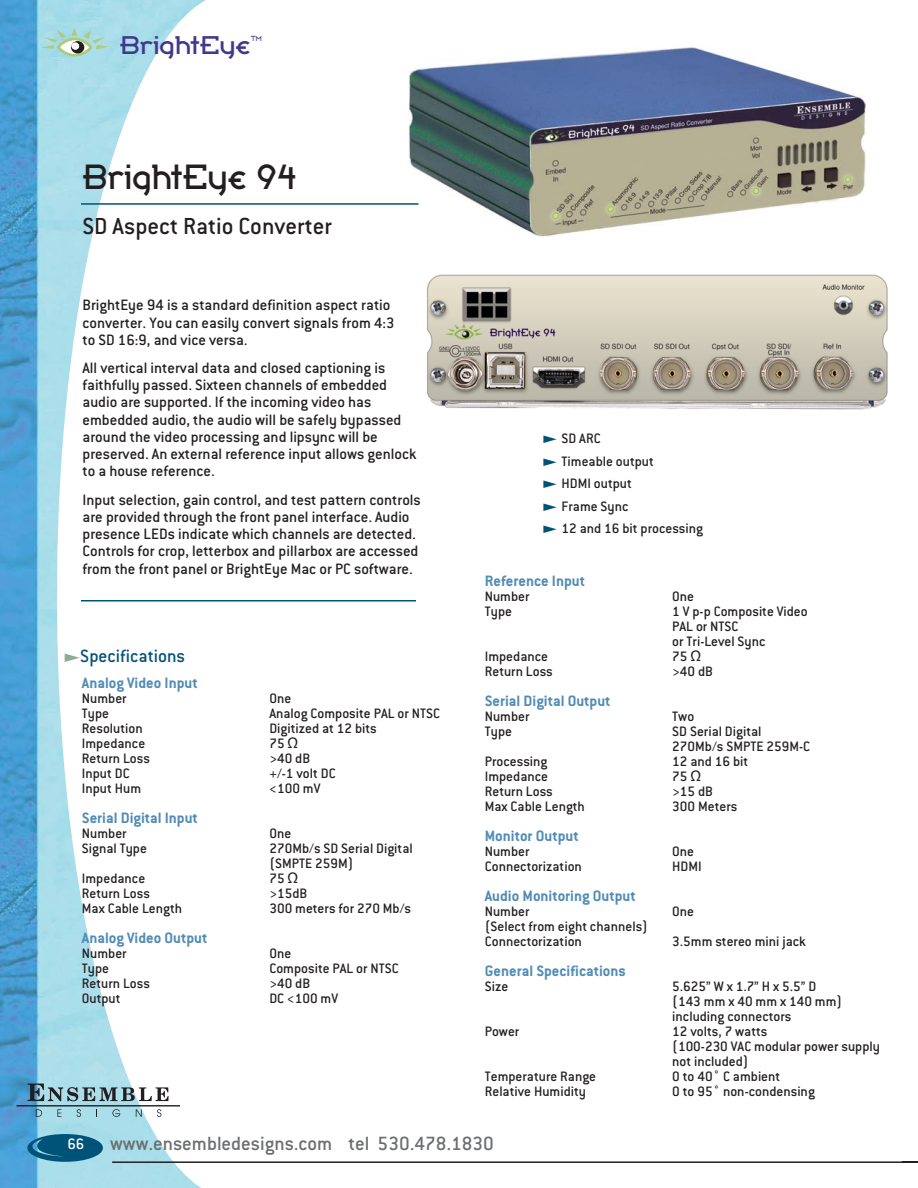
<style>
.page{position:relative;width:918px;height:1188px;background:#fff}
.page>*{position:absolute;margin:0;border:0;box-sizing:border-box;transform-origin:0 0}
.t1{font:34.5px "Broadband ICG";color:#231f20}
.t2{font:500 25.5px "Conduit ITC Std";color:#231f20}
.t3{font:25.2px "Broadband ICG";color:#413989;scale:1.09 1}
.t4{font:500 21px "Conduit ITC Std";color:#6c6e70}
.t5{font:500 19.5px "Conduit ITC Std";color:#005378}
.t6{font:500 16.5px/17.2px "Conduit ITC Std";color:#231f20}
.t7{font:700 16.5px "Conduit ITC Std";color:#528cb5}
.t8{font:500 15px/15px "Conduit ITC Std";color:#231f20}
.t9{font:7.35px "Broadband ICG";color:#413989}
.s1{font-size:16.5px;color:#fff}
</style>
<div class="page">
<img style="left:0;top:0;width:57px;height:1188px">
<svg style="left:57px;top:0;width:352px;height:1188px"></svg>
<svg style="left:41px;top:28px;width:68px;height:29px;background:#a8d3cc"></svg>
<div style="left:72px;top:43px;width:7px;height:7px;background:#fff;border-radius:50%"></div>
<hr style="left:81px;top:600px;width:335px;height:2px;background:#005378">
<svg style="left:28px;top:1084px;width:141px;height:17px"></svg>
<svg style="left:36px;top:1109px;width:6px;height:8px"></svg>
<svg style="left:57px;top:1109px;width:5px;height:8px"></svg>
<svg style="left:77px;top:1109px;width:4px;height:8px"></svg>
<svg style="left:112px;top:1109px;width:8px;height:8px"></svg>
<svg style="left:136px;top:1109px;width:6px;height:8px"></svg>
<svg style="left:157px;top:1109px;width:4px;height:8px"></svg>
<hr style="left:16px;top:1105px;width:164px;height:2px;background:#231f20">
<hr style="left:112px;top:1161px;width:806px;height:2px;background:#231f20">
<img style="left:409px;top:47px;width:457px;height:190px">
<img style="left:427px;top:275px;width:461px;height:135px">
<hr style="left:81px;top:203px;width:337px;height:2px;background:#005378">
<svg style="left:27px;top:1134px;width:76px;height:28px;background:#9cd5e8"></svg>
<svg style="left:65px;top:653px;width:15px;height:9px"></svg>
<p class="t3" style="left:120px;top:36px;width:121px">BrightEye</p>
<p class="t9" style="left:251px;top:35px;width:13px">TM</p>
<p class="t1" style="left:82px;top:164px;width:216px">BrightEye 94</p>
<p class="t2" style="left:82px;top:217px;width:251px">SD Aspect Ratio Converter</p>
<p class="t6" style="left:82px;top:298px;width:314px">BrightEye 94 is a standard definition aspect ratio converter. You can easily convert signals from 4:3 to SD 16:9, and vice versa.</p>
<p class="t6" style="left:82px;top:361px;width:336px">All vertical interval data and closed captioning is faithfully passed. Sixteen channels of embedded audio are supported. If the incoming video has embedded audio, the audio will be safely bypassed around the video processing and lipsync will be preserved. An external reference input allows genlock to a house reference.</p>
<p class="t6" style="left:82px;top:493px;width:340px">Input selection, gain control, and test pattern controls are provided through the front panel interface. Audio presence LEDs indicate which channels are detected.<br>Controls for crop, letterbox and pillarbox are accessed from the front panel or BrightEye Mac or PC software.</p>
<p class="t5" style="left:80px;top:649px;width:106px">Specifications</p>
<p class="t7" style="left:82px;top:678px;width:117px">Analog Video Input</p>
<p class="t8" style="left:82px;top:693px;width:46px">Number</p>
<p class="t8" style="left:269px;top:693px;width:23px">One</p>
<p class="t8" style="left:82px;top:708px;width:29px">Type</p>
<p class="t8" style="left:269px;top:708px;width:172px">Analog Composite PAL or NTSC</p>
<p class="t8" style="left:82px;top:723px;width:62px">Resolution</p>
<p class="t8" style="left:269px;top:723px;width:109px">Digitized at 12 bits</p>
<p class="t8" style="left:82px;top:738px;width:65px">Impedance</p>
<p class="t8" style="left:269px;top:738px;width:30px">75 Ω</p>
<p class="t8" style="left:82px;top:753px;width:70px">Return Loss</p>
<p class="t8" style="left:269px;top:753px;width:42px">&gt;40 dB</p>
<p class="t8" style="left:82px;top:768px;width:49px">Input DC</p>
<p class="t8" style="left:269px;top:768px;width:68px">+/-1 volt DC</p>
<p class="t8" style="left:82px;top:783px;width:61px">Input Hum</p>
<p class="t8" style="left:269px;top:783px;width:53px">&lt;100 mV</p>
<p class="t7" style="left:82px;top:813px;width:118px">Serial Digital Input</p>
<p class="t8" style="left:82px;top:828px;width:46px">Number</p>
<p class="t8" style="left:269px;top:828px;width:23px">One</p>
<p class="t8" style="left:82px;top:843px;width:67px">Signal Type</p>
<p class="t8" style="left:269px;top:843px;width:145px">270Mb/s SD Serial Digital (SMPTE 259M)</p>
<p class="t8" style="left:82px;top:873px;width:65px">Impedance</p>
<p class="t8" style="left:269px;top:873px;width:30px">75 Ω</p>
<p class="t8" style="left:82px;top:888px;width:70px">Return Loss</p>
<p class="t8" style="left:269px;top:888px;width:39px">&gt;15dB</p>
<p class="t8" style="left:82px;top:903px;width:102px">Max Cable Length</p>
<p class="t8" style="left:269px;top:903px;width:143px">300 meters for 270 Mb/s</p>
<p class="t7" style="left:82px;top:933px;width:127px">Analog Video Output</p>
<p class="t8" style="left:82px;top:948px;width:46px">Number</p>
<p class="t8" style="left:269px;top:948px;width:23px">One</p>
<p class="t8" style="left:82px;top:963px;width:29px">Type</p>
<p class="t8" style="left:269px;top:963px;width:131px">Composite PAL or NTSC</p>
<p class="t8" style="left:82px;top:978px;width:70px">Return Loss</p>
<p class="t8" style="left:269px;top:978px;width:42px">&gt;40 dB</p>
<p class="t8" style="left:82px;top:993px;width:40px">Output</p>
<p class="t8" style="left:269px;top:993px;width:70px">DC &lt;100 mV</p>
<p class="t8" style="left:562px;top:429px;width:143px;line-height:22.5px">SD ARC<br>Timeable output<br>HDMI output<br>Frame Sync<br>12 and 16 bit processing</p>
<p class="t7" style="left:485px;top:575px;width:102px">Reference Input</p>
<p class="t8" style="left:485px;top:590px;width:46px">Number</p>
<p class="t8" style="left:672px;top:590px;width:23px">One</p>
<p class="t8" style="left:485px;top:605px;width:29px">Type</p>
<p class="t8" style="left:672px;top:605px;width:137px">1 V p-p Composite Video<br>PAL or NTSC<br>or Tri-Level Sync</p>
<p class="t8" style="left:485px;top:650px;width:65px">Impedance</p>
<p class="t8" style="left:672px;top:650px;width:30px">75 Ω</p>
<p class="t8" style="left:485px;top:665px;width:70px">Return Loss</p>
<p class="t8" style="left:672px;top:665px;width:42px">&gt;40 dB</p>
<p class="t7" style="left:485px;top:695px;width:127px">Serial Digital Output</p>
<p class="t8" style="left:485px;top:710px;width:46px">Number</p>
<p class="t8" style="left:672px;top:710px;width:24px">Two</p>
<p class="t8" style="left:485px;top:725px;width:29px">Type</p>
<p class="t8" style="left:672px;top:725px;width:139px">SD Serial Digital<br>270Mb/s SMPTE 259M-C</p>
<p class="t8" style="left:485px;top:755px;width:64px">Processing</p>
<p class="t8" style="left:672px;top:755px;width:78px">12 and 16 bit</p>
<p class="t8" style="left:485px;top:770px;width:65px">Impedance</p>
<p class="t8" style="left:672px;top:770px;width:30px">75 Ω</p>
<p class="t8" style="left:485px;top:785px;width:70px">Return Loss</p>
<p class="t8" style="left:672px;top:785px;width:42px">&gt;15 dB</p>
<p class="t8" style="left:485px;top:800px;width:102px">Max Cable Length</p>
<p class="t8" style="left:672px;top:800px;width:67px">300 Meters</p>
<p class="t7" style="left:485px;top:830px;width:95px">Monitor Output</p>
<p class="t8" style="left:485px;top:845px;width:46px">Number</p>
<p class="t8" style="left:672px;top:845px;width:23px">One</p>
<p class="t8" style="left:485px;top:860px;width:99px">Connectorization</p>
<p class="t8" style="left:672px;top:860px;width:31px">HDMI</p>
<p class="t7" style="left:485px;top:890px;width:152px">Audio Monitoring Output</p>
<p class="t8" style="left:485px;top:905px;width:46px">Number</p>
<p class="t8" style="left:672px;top:905px;width:23px">One</p>
<p class="t8" style="left:485px;top:920px;width:165px">(Select from eight channels)<br>Connectorization</p>
<p class="t8" style="left:672px;top:935px;width:135px">3.5mm stereo mini jack</p>
<p class="t7" style="left:485px;top:965px;width:143px">General Specifications</p>
<p class="t8" style="left:485px;top:980px;width:25px">Size</p>
<p class="t8" style="left:672px;top:980px;width:171px">5.625” W x 1.7” H x 5.5” D (143 mm x 40 mm x 140 mm) including connectors</p>
<p class="t8" style="left:485px;top:1025px;width:36px">Power</p>
<p class="t8" style="left:672px;top:1025px;width:209px">12 volts, 7 watts<br>(100-230 VAC modular power supply not included)</p>
<p class="t8" style="left:485px;top:1070px;width:113px">Temperature Range</p>
<p class="t8" style="left:672px;top:1070px;width:109px">0 to 40˚ C ambient</p>
<p class="t8" style="left:485px;top:1085px;width:103px">Relative Humidity</p>
<p class="t8" style="left:672px;top:1085px;width:144px">0 to 95˚ non-condensing</p>
<p class="t4" style="left:67px;top:1137px;width:428px"><span class="s1">66</span> www.ensembledesigns.com tel 530.478.1830</p>
</div>
